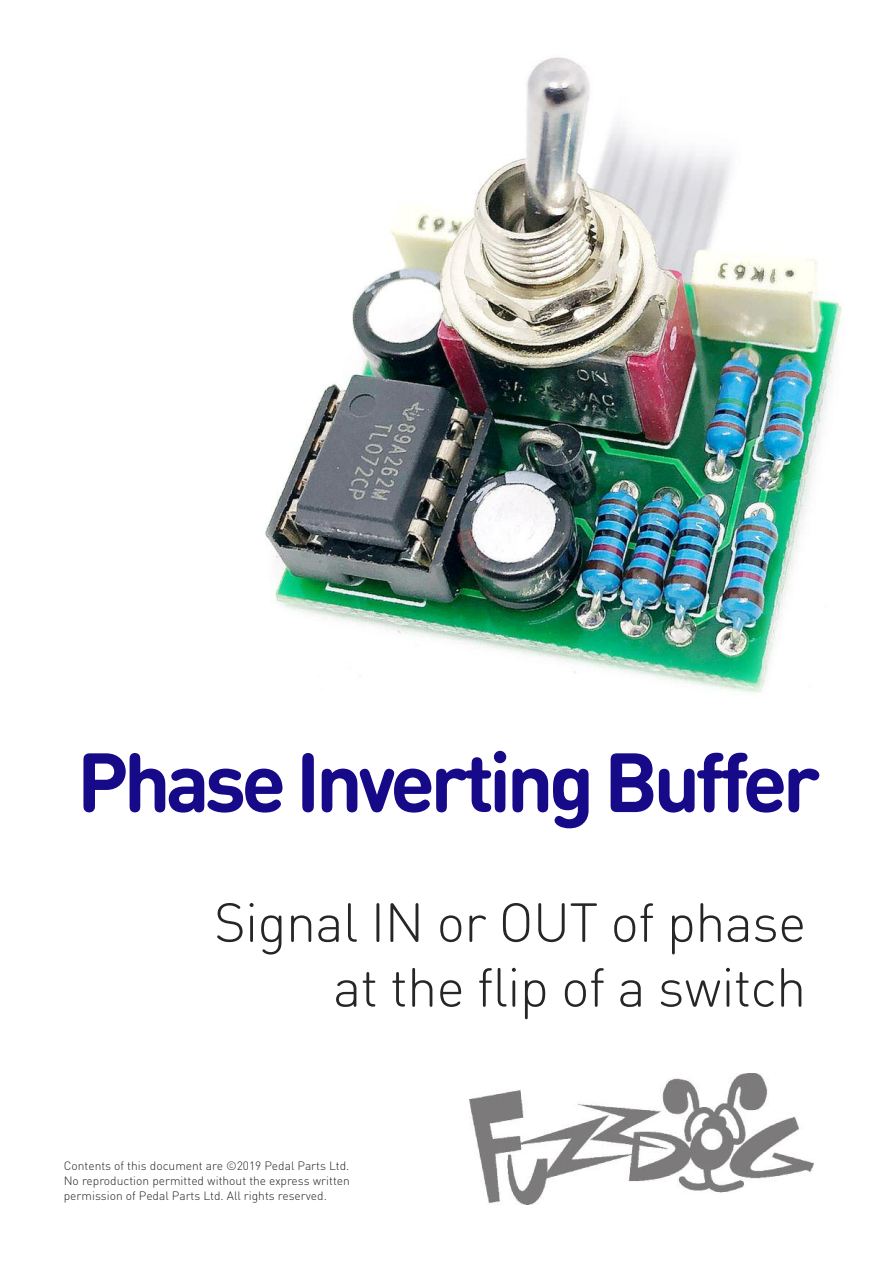
<style>
.page{position:relative;width:893px;height:1263px;background:#fff}
.page>*{position:absolute;margin:0;border:0;box-sizing:border-box;transform-origin:0 0}
.t1{font:700 82.5px "DIN Round Pro";letter-spacing:-.06em;color:#170a88}
.t2{font:300 54px/64.8px "DIN Round Pro";letter-spacing:-.015em;color:#272526;text-align:right}
.t3{font:300 12px/15px "DIN Round Pro";color:#272526;text-align:justify}
</style>
<div class="page">
<img style="left:469px;top:1073px;width:345px;height:132px">
<img style="left:265px;top:57px;width:577px;height:636px">
<h1 class="t1" style="left:77px;top:735px;width:745px">Phase Inverting Buffer</h1>
<h2 class="t2" style="left:214px;top:891px;width:594px">Signal IN or OUT of phase at the flip of a switch</h2>
<p class="t3" style="left:64px;top:1158px;width:288px">Contents of this document are ©2019 Pedal Parts Ltd.<br>No reproduction permitted without the express written permission of Pedal Parts Ltd. All rights reserved.</p>
</div>
